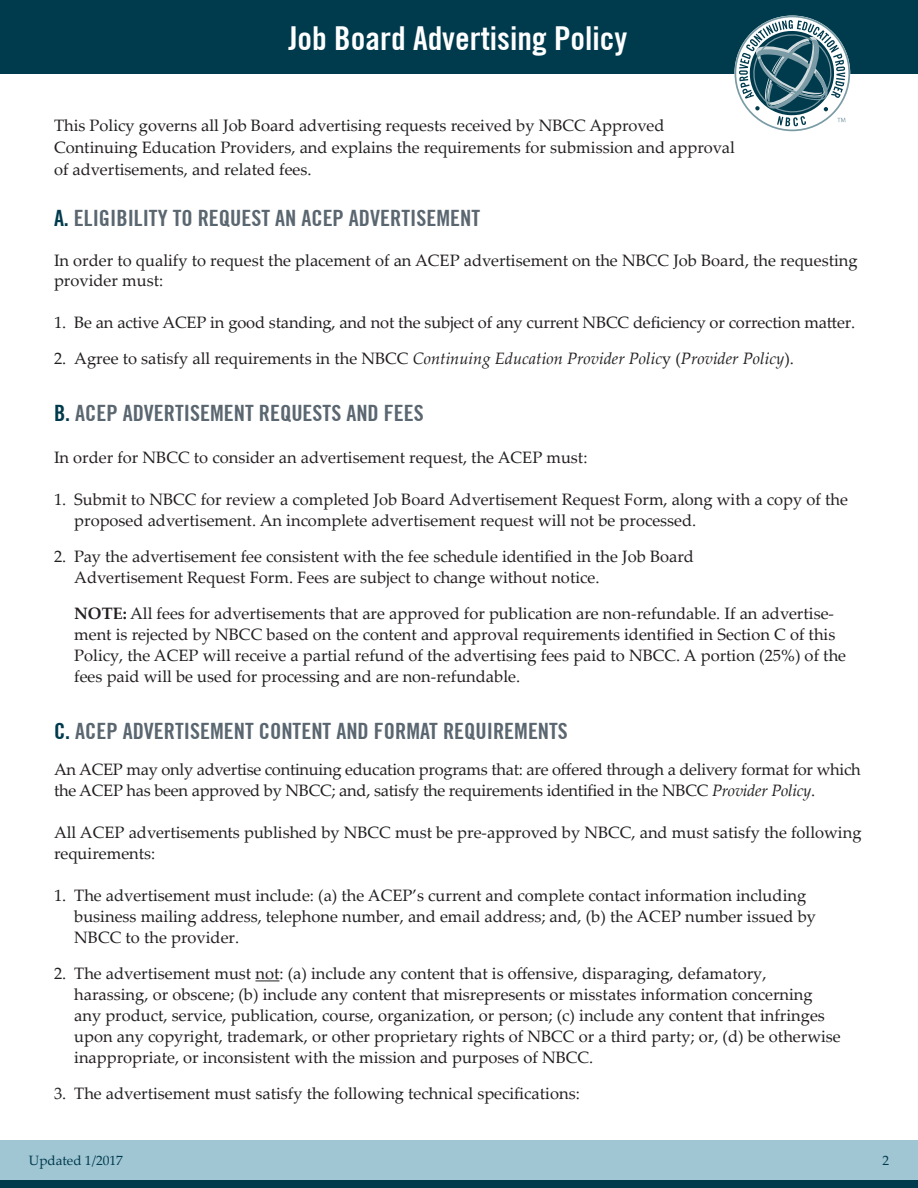
<style>
.page{position:relative;width:918px;height:1188px;background:#fff}
.page>*{position:absolute;margin:0;border:0;box-sizing:border-box;transform-origin:0 0}
.t1{font:700 condensed 33px "Trade Gothic No.20";color:#fff}
.List_Paragraph{font:700 condensed 22.5px "Trade Gothic No.20";color:#5a6670}
.List_Paragraph-2{font:16.5px/21px "Palatino Linotype";color:#231f20}
.t2{font:italic 16.5px "Palatino Linotype";color:#231f20}
.t3{font:13.5px "Palatino Linotype";color:#003b4d}
.s1{color:#003b4d}
.s2{font-style:normal}
.s3{font-weight:700}
.s4{font-style:italic}
</style>
<div class="page">
<div style="left:0;top:0;width:918px;height:73px;background:#003b4d"></div>
<div style="left:0;top:1140px;width:918px;height:48px;background:#a0c6d4"></div>
<div style="left:0;top:1180px;width:918px;height:8px;background:#003b4d"></div>
<svg style="left:735px;top:16px;width:115px;height:115px"></svg>
<svg style="left:255px;top:980px;width:24px;height:1px"></svg>
<h1 class="t1" style="left:288px;top:19px;width:340px">Job Board Advertising Policy</h1>
<p class="List_Paragraph-2" style="left:54px;top:115px;width:612px">This Policy governs all Job Board advertising requests received by NBCC Approved</p>
<p class="List_Paragraph-2" style="left:54px;top:137px;width:682px">Continuing Education Providers, and explains the requirements for submission and approval</p>
<p class="List_Paragraph-2" style="left:54px;top:158px;width:259px">of advertisements, and related fees.</p>
<p class="List_Paragraph" style="left:54px;top:204px;width:428px"><span class="s1">A.</span> ELIGIBILITY TO REQUEST AN ACEP ADVERTISEMENT</p>
<p class="List_Paragraph-2" style="left:54px;top:250px;width:805px;line-height:19.8px">In order to qualify to request the placement of an ACEP advertisement on the NBCC Job Board, the requesting provider must:</p>
<p class="List_Paragraph-2" style="left:54px;top:311px;width:803px">1. Be an active ACEP in good standing, and not the subject of any current NBCC deficiency or correction matter.</p>
<p class="t2" style="left:54px;top:347px;width:741px"><span class="s2">2. Agree to satisfy all requirements in the NBCC</span> Continuing Education Provider Polic<span class="s2">y (</span>Provider Policy<span class="s2">).</span></p>
<p class="List_Paragraph" style="left:54px;top:400px;width:371px"><span class="s1">B.</span> ACEP ADVERTISEMENT REQUESTS AND FEES</p>
<p class="List_Paragraph-2" style="left:54px;top:446px;width:535px">In order for NBCC to consider an advertisement request, the ACEP must:</p>
<p class="List_Paragraph-2" style="left:74px;top:488px;width:775px;text-indent:-20px">1. Submit to NBCC for review a completed Job Board Advertisement Request Form, along with a copy of the proposed advertisement. An incomplete advertisement request will not be processed.</p>
<p class="List_Paragraph-2" style="left:74px;top:545px;width:621px;text-indent:-20px">2. Pay the advertisement fee consistent with the fee schedule identified in the Job Board<br>Advertisement Request Form. Fees are subject to change without notice.</p>
<p class="List_Paragraph-2" style="left:74px;top:602px;width:773px"><span class="s3">NOTE:</span> All fees for advertisements that are approved for publication are non-refundable. If an advertise&shy;ment is rejected by NBCC based on the content and approval requirements identified in Section C of this Policy, the ACEP will receive a partial refund of the advertising fees paid to NBCC. A portion (25%) of the fees paid will be used for processing and are non-refundable.</p>
<p class="List_Paragraph" style="left:54px;top:718px;width:515px"><span class="s1">C.</span> ACEP ADVERTISEMENT CONTENT AND FORMAT REQUIREMENTS</p>
<p class="List_Paragraph-2" style="left:54px;top:758px;width:808px">An ACEP may only advertise continuing education programs that: are offered through a delivery format for which the ACEP has been approved by NBCC; and, satisfy the requirements identified in the NBCC <span class="s4">Provider Policy</span>.</p>
<p class="List_Paragraph-2" style="left:54px;top:821px;width:809px">All ACEP advertisements published by NBCC must be pre-approved by NBCC, and must satisfy the following requirements:</p>
<p class="List_Paragraph-2" style="left:74px;top:884px;width:743px;text-indent:-20px">1. The advertisement must include: (a) the ACEP’s current and complete contact information including business mailing address, telephone number, and email address; and, (b) the ACEP number issued by<br>NBCC to the provider.</p>
<p class="List_Paragraph-2" style="left:74px;top:962px;width:768px;text-indent:-20px">2. The advertisement must not: (a) include any content that is offensive, disparaging, defamatory, harassing, or obscene; (b) include any content that misrepresents or misstates information concerning any product, service, publication, course, organization, or person; (c) include any content that infringes upon any copyright, trademark, or other proprietary rights of NBCC or a third party; or, (d) be otherwise inappropriate, or inconsistent with the mission and purposes of NBCC.</p>
<p class="List_Paragraph-2" style="left:54px;top:1082px;width:527px">3. The advertisement must satisfy the following technical specifications:</p>
<p class="t3" style="left:29px;top:1151px;width:96px">Updated 1/2017</p>
<p class="t3" style="left:882px;top:1151px;width:8px">2</p>
</div>
